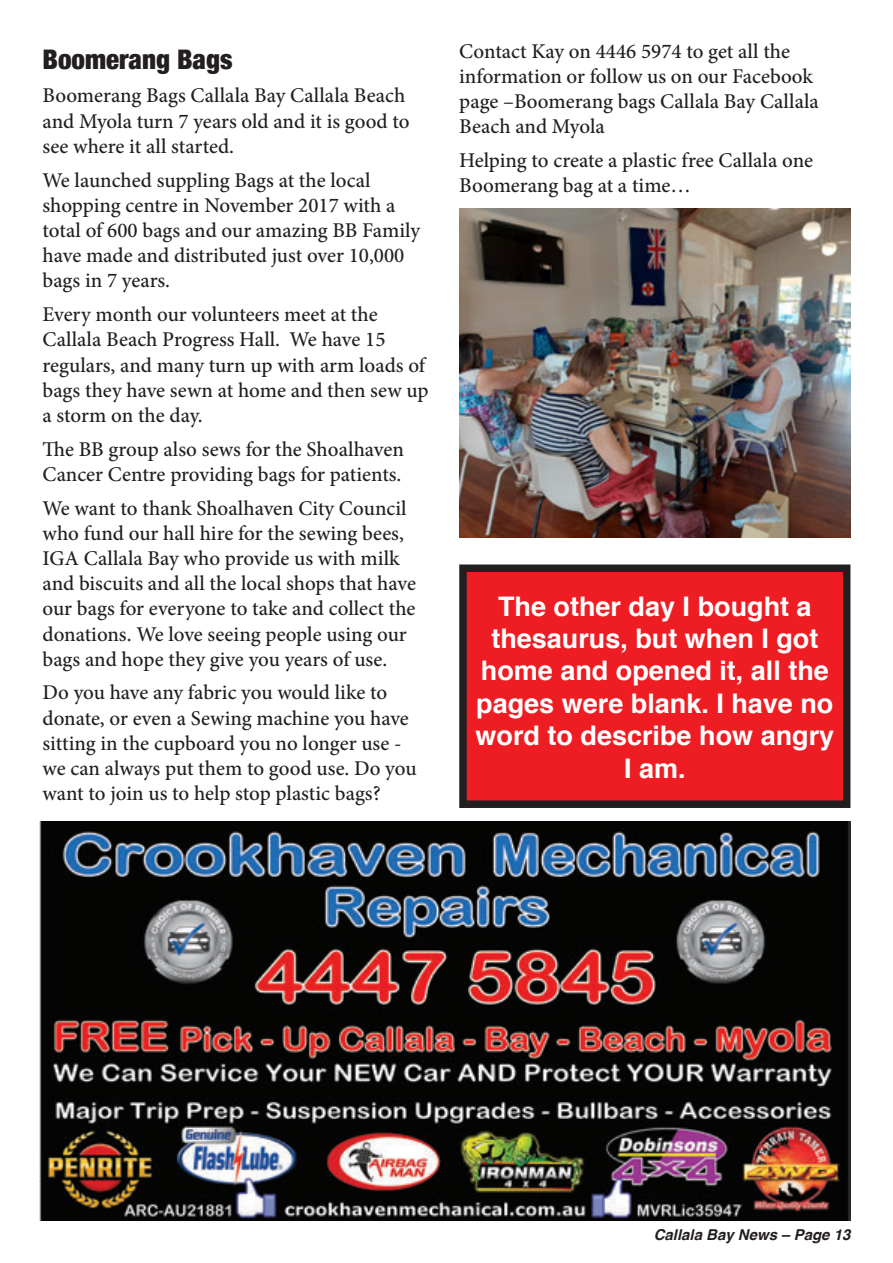
<style>
.page{position:relative;width:893px;height:1263px;background:#fff}
.page>*{position:absolute;margin:0;border:0;box-sizing:border-box;transform-origin:0 0}
.t1{font:700 27px/32.4px "Helvetica";color:#fff;text-align:center}
.t2{font:900 condensed 27px "Helvetica Neue";color:#231f20}
.t3{font:500 21px/25.2px "Minion Pro";color:#231f20}
.t4{font:italic 700 15px "Helvetica";color:#231f20}
</style>
<div class="page">
<img style="left:39px;top:822px;width:811px;height:398px">
<img style="left:459px;top:208px;width:391px;height:330px">
<div style="left:463px;top:568px;width:384px;height:236px;background:#ee1d23"></div>
<div style="left:459px;top:564px;width:391px;height:244px;border:8px solid #231f20"></div>
<p class="t2" style="left:43px;top:37px;width:192px">Boomerang Bags</p>
<p class="t3" style="left:43px;top:83px;width:369px">Boomerang Bags Callala Bay Callala Beach and Myola turn 7 years old and it is good to see where it all started.</p>
<p class="t3" style="left:43px;top:167px;width:379px">We launched suppling Bags at the local shopping centre in November 2017 with a total of 600 bags and our amazing BB Family have made and distributed just over 10,000 bags in 7 years.</p>
<p class="t3" style="left:43px;top:302px;width:388px">Every month our volunteers meet at the Callala Beach Progress Hall. We have 15 regulars, and many turn up with arm loads of bags they have sewn at home and then sew up a storm on the day.</p>
<p class="t3" style="left:43px;top:436px;width:363px">The BB group also sews for the Shoalhaven<br>Cancer Centre providing bags for patients.</p>
<p class="t3" style="left:43px;top:495px;width:375px">We want to thank Shoalhaven City Council who fund our hall hire for the sewing bees, IGA Callala Bay who provide us with milk and biscuits and all the local shops that have our bags for everyone to take and collect the donations. We love seeing people using our bags and hope they give you years of use.</p>
<p class="t3" style="left:43px;top:680px;width:376px">Do you have any fabric you would like to donate, or even a Sewing machine you have sitting in the cupboard you no longer use - we can always put them to good use. Do you want to join us to help stop plastic bags?</p>
<p class="t3" style="left:459px;top:39px;width:361px">Contact Kay on 4446 5974 to get all the information or follow us on our Facebook page –Boomerang bags Callala Bay Callala Beach and Myola</p>
<p class="t3" style="left:459px;top:148px;width:355px">Helping to create a plastic free Callala one<br>Boomerang bag at a time…</p>
<p class="t1" style="left:476px;top:590px;width:360px">The other day I bought a thesaurus, but when I got home and opened it, all the pages were blank. I have no word to describe how angry<br>I am.</p>
<p class="t4" style="left:654px;top:1222px;width:198px">Callala Bay News – Page 13</p>
</div>
